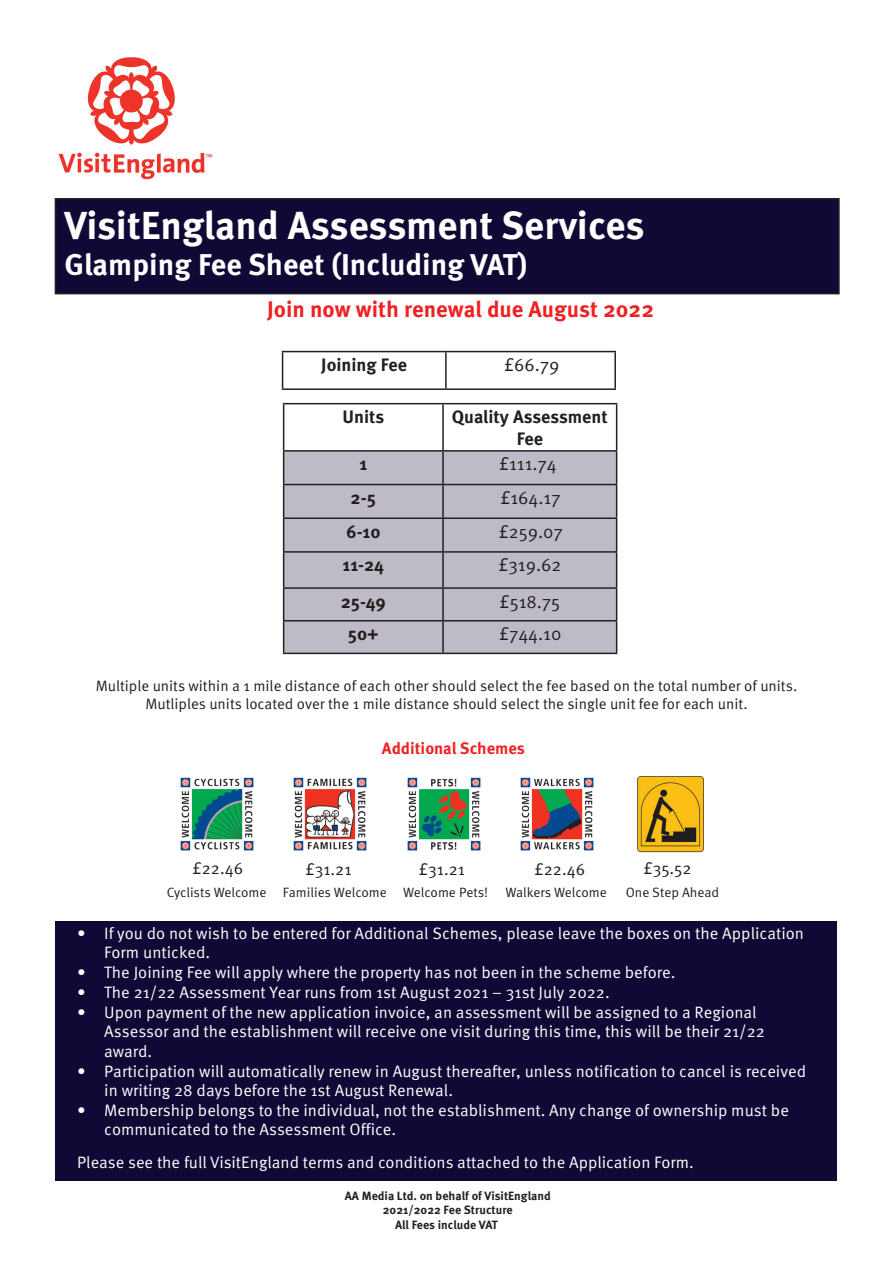
<style>
.page{position:relative;width:893px;height:1263px;background:#fff}
.page>*{position:absolute;margin:0;border:0;box-sizing:border-box;transform-origin:0 0}
.t1{font:700 39px "Meta Pro";color:#fff}
.t2{font:700 30px "Meta Pro";color:#fff}
.t3{font:700 22.5px "Meta Pro";color:#ee2223}
.t4{font:700 18px/21.6px "Meta Pro";color:#231f20;text-align:center}
.t5{font:18px "Meta Pro";color:#231f20}
.t6{font:16.5px/19px "Meta Pro";color:#fff}
.t7{font:16.5px "Meta Pro";color:#231f20}
.t8{font:700 16.5px "Meta Pro";color:#ee2223}
.t9{font:15px/18px "Meta Pro";color:#231f20;text-align:center}
.t10{font:13.5px "Meta Pro";color:#231f20}
.t11{font:700 12px/14.2px "Meta Pro";color:#231f20;text-align:center}
</style>
<div class="page">
<img style="left:58px;top:57px;width:155px;height:123px">
<div style="left:55px;top:199px;width:784px;height:95px;background:#100935"></div>
<div style="left:55px;top:198px;width:785px;height:96px;border:2px solid #231f20"></div>
<svg style="left:284px;top:404px;width:332px;height:46px"></svg>
<div style="left:284px;top:452px;width:332px;height:201px;background:#bfbbc6"></div>
<hr style="left:283px;top:403px;width:160px;height:1px;background:#231f20">
<hr style="left:283px;top:404px;width:1px;height:46px;background:#231f20">
<hr style="left:443px;top:403px;width:174px;height:1px;background:#231f20">
<hr style="left:442px;top:404px;width:2px;height:46px;background:#231f20">
<hr style="left:616px;top:404px;width:1px;height:46px;background:#231f20">
<hr style="left:283px;top:450px;width:160px;height:2px;background:#231f20">
<hr style="left:283px;top:452px;width:1px;height:32px;background:#231f20">
<hr style="left:443px;top:450px;width:174px;height:2px;background:#231f20">
<hr style="left:442px;top:452px;width:2px;height:32px;background:#231f20">
<hr style="left:616px;top:452px;width:1px;height:32px;background:#231f20">
<hr style="left:283px;top:484px;width:160px;height:1px;background:#231f20">
<hr style="left:283px;top:485px;width:1px;height:32px;background:#231f20">
<hr style="left:443px;top:484px;width:174px;height:1px;background:#231f20">
<hr style="left:442px;top:485px;width:2px;height:32px;background:#231f20">
<hr style="left:616px;top:485px;width:1px;height:32px;background:#231f20">
<hr style="left:283px;top:517px;width:160px;height:2px;background:#231f20">
<hr style="left:283px;top:519px;width:1px;height:32px;background:#231f20">
<hr style="left:443px;top:517px;width:174px;height:2px;background:#231f20">
<hr style="left:442px;top:519px;width:2px;height:32px;background:#231f20">
<hr style="left:616px;top:519px;width:1px;height:32px;background:#231f20">
<hr style="left:283px;top:551px;width:160px;height:2px;background:#231f20">
<hr style="left:283px;top:553px;width:1px;height:34px;background:#231f20">
<hr style="left:443px;top:551px;width:174px;height:2px;background:#231f20">
<hr style="left:442px;top:553px;width:2px;height:34px;background:#231f20">
<hr style="left:616px;top:553px;width:1px;height:34px;background:#231f20">
<hr style="left:283px;top:587px;width:160px;height:2px;background:#231f20">
<hr style="left:283px;top:589px;width:1px;height:31px;background:#231f20">
<hr style="left:443px;top:587px;width:174px;height:2px;background:#231f20">
<hr style="left:442px;top:589px;width:2px;height:31px;background:#231f20">
<hr style="left:616px;top:589px;width:1px;height:31px;background:#231f20">
<hr style="left:283px;top:620px;width:160px;height:1px;background:#231f20">
<hr style="left:283px;top:621px;width:1px;height:32px;background:#231f20">
<hr style="left:443px;top:620px;width:174px;height:1px;background:#231f20">
<hr style="left:442px;top:621px;width:2px;height:32px;background:#231f20">
<hr style="left:616px;top:621px;width:1px;height:32px;background:#231f20">
<hr style="left:283px;top:653px;width:160px;height:1px;background:#231f20">
<hr style="left:443px;top:653px;width:174px;height:1px;background:#231f20">
<svg style="left:283px;top:352px;width:331px;height:36px"></svg>
<hr style="left:282px;top:351px;width:164px;height:1px;background:#231f20">
<hr style="left:282px;top:352px;width:1px;height:36px;background:#231f20">
<hr style="left:446px;top:351px;width:170px;height:1px;background:#231f20">
<hr style="left:445px;top:352px;width:2px;height:36px;background:#231f20">
<hr style="left:614px;top:352px;width:2px;height:36px;background:#231f20">
<hr style="left:282px;top:388px;width:164px;height:2px;background:#231f20">
<hr style="left:446px;top:388px;width:170px;height:2px;background:#231f20">
<div style="left:56px;top:921px;width:781px;height:259px;background:#100935"></div>
<img style="left:180px;top:777px;width:74px;height:74px">
<img style="left:293px;top:777px;width:74px;height:74px">
<img style="left:407px;top:777px;width:74px;height:74px">
<img style="left:520px;top:777px;width:74px;height:74px">
<img style="left:637px;top:776px;width:67px;height:76px">
<p class="t1" style="left:64px;top:195px;width:582px">VisitEngland Assessment Services</p>
<p class="t2" style="left:64px;top:241px;width:464px">Glamping Fee Sheet (Including VAT)</p>
<p class="t3" style="left:267px;top:292px;width:388px">Join now with renewal due August 2022</p>
<p class="t4" style="left:321px;top:353px;width:87px">Joining Fee</p>
<p class="t5" style="left:504px;top:351px;width:57px">£66.79</p>
<p class="t4" style="left:342px;top:405px;width:43px">Units</p>
<p class="t4" style="left:452px;top:405px;width:158px">Quality Assessment<br>Fee</p>
<p class="t4" style="left:359px;top:452px;width:9px">1</p>
<p class="t5" style="left:499px;top:451px;width:59px">£111.74</p>
<p class="t4" style="left:351px;top:486px;width:27px">2-5</p>
<p class="t5" style="left:500px;top:484px;width:62px">£164.17</p>
<p class="t4" style="left:346px;top:520px;width:36px">6-10</p>
<p class="t5" style="left:499px;top:518px;width:66px">£259.07</p>
<p class="t4" style="left:343px;top:553px;width:43px">11-24</p>
<p class="t5" style="left:498px;top:552px;width:65px">£319.62</p>
<p class="t4" style="left:341px;top:589px;width:46px">25-49</p>
<p class="t5" style="left:500px;top:588px;width:62px">£518.75</p>
<p class="t4" style="left:348px;top:622px;width:32px">50+</p>
<p class="t5" style="left:499px;top:620px;width:64px">£744.10</p>
<p class="t9" style="left:96px;top:676px;width:703px">Multiple units within a 1 mile distance of each other should select the fee based on the total number of units.<br>Mutliples units located over the 1 mile distance should select the single unit fee for each unit.</p>
<p class="t8" style="left:382px;top:735px;width:145px">Additional Schemes</p>
<p class="t7" style="left:193px;top:856px;width:52px">£22.46</p>
<p class="t7" style="left:305px;top:857px;width:48px">£31.21</p>
<p class="t7" style="left:419px;top:857px;width:48px">£31.21</p>
<p class="t7" style="left:534px;top:857px;width:52px">£22.46</p>
<p class="t7" style="left:643px;top:856px;width:50px">£35.52</p>
<p class="t10" style="left:167px;top:882px;width:101px">Cyclists Welcome</p>
<p class="t10" style="left:283px;top:882px;width:105px">Families Welcome</p>
<p class="t10" style="left:403px;top:882px;width:87px">Welcome Pets!</p>
<p class="t10" style="left:505px;top:882px;width:103px">Walkers Welcome</p>
<p class="t10" style="left:626px;top:882px;width:95px">One Step Ahead</p>
<p class="t6" style="left:104px;top:923px;width:701px;text-indent:-27px">• If you do not wish to be entered for Additional Schemes, please leave the boxes on the Application<br>Form unticked.</p>
<p class="t6" style="left:77px;top:962px;width:600px">• The Joining Fee will apply where the property has not been in the scheme before.</p>
<p class="t6" style="left:77px;top:982px;width:534px">• The 21/22 Assessment Year runs from 1st August 2021 – 31st July 2022.</p>
<p class="t6" style="left:104px;top:1001px;width:662px;line-height:19.5px;text-indent:-27px">• Upon payment of the new application invoice, an assessment will be assigned to a Regional<br>Assessor and the establishment will receive one visit during this time, this will be their 21/22 award.</p>
<p class="t6" style="left:104px;top:1060px;width:703px;text-indent:-27px">• Participation will automatically renew in August thereafter, unless notification to cancel is received in writing 28 days before the 1st August Renewal.</p>
<p class="t6" style="left:104px;top:1099px;width:686px;text-indent:-27px">• Membership belongs to the individual, not the establishment. Any change of ownership must be communicated to the Assessment Office.</p>
<p class="t6" style="left:77px;top:1152px;width:618px">Please see the full VisitEngland terms and conditions attached to the Application Form.</p>
<p class="t11" style="left:345px;top:1188px;width:207px">AA Media Ltd. on behalf of VisitEngland<br>2021/2022 Fee Structure<br>All Fees include VAT</p>
</div>
